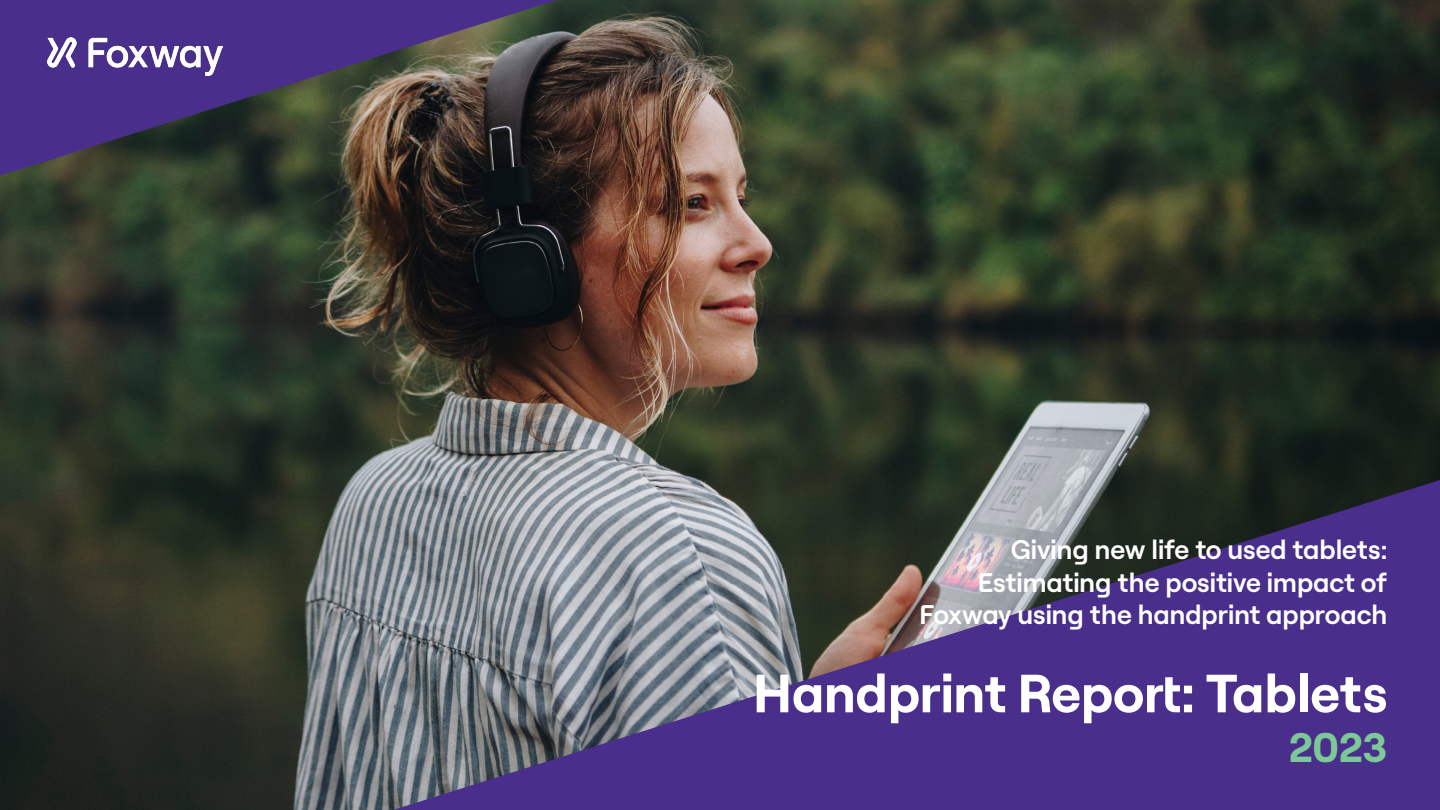
<style>
.page{position:relative;width:1440px;height:810px;background:#fff}
.page>*{position:absolute;margin:0;border:0;box-sizing:border-box;transform-origin:0 0}
.t1{font:700 53.7px "Roobert Foxway";color:#fff}
.t2{font:700 41.25px "Roobert Foxway";color:#7dc897}
.t3{font:600 27px/32.4px "Roobert Foxway";color:#fff;text-align:right}
</style>
<div class="page">
<img style="left:0;top:0;width:1440px;height:810px">
<svg style="left:0;top:0;width:557px;height:176px;background:#463a5d"></svg>
<svg style="left:393px;top:480px;width:1047px;height:330px;background:#5d5281"></svg>
<img style="left:48px;top:37px;width:175px;height:39px">
<p class="t3" style="left:920px;top:531px;width:469px">Giving new life to used tablets:<br>Estimating the positive impact of<br>Foxway using the handprint approach</p>
<h1 class="t1" style="left:753px;top:652px;width:636px">Handprint Report: Tablets</h1>
<h2 class="t2" style="left:1289px;top:715px;width:100px">2023</h2>
</div>
